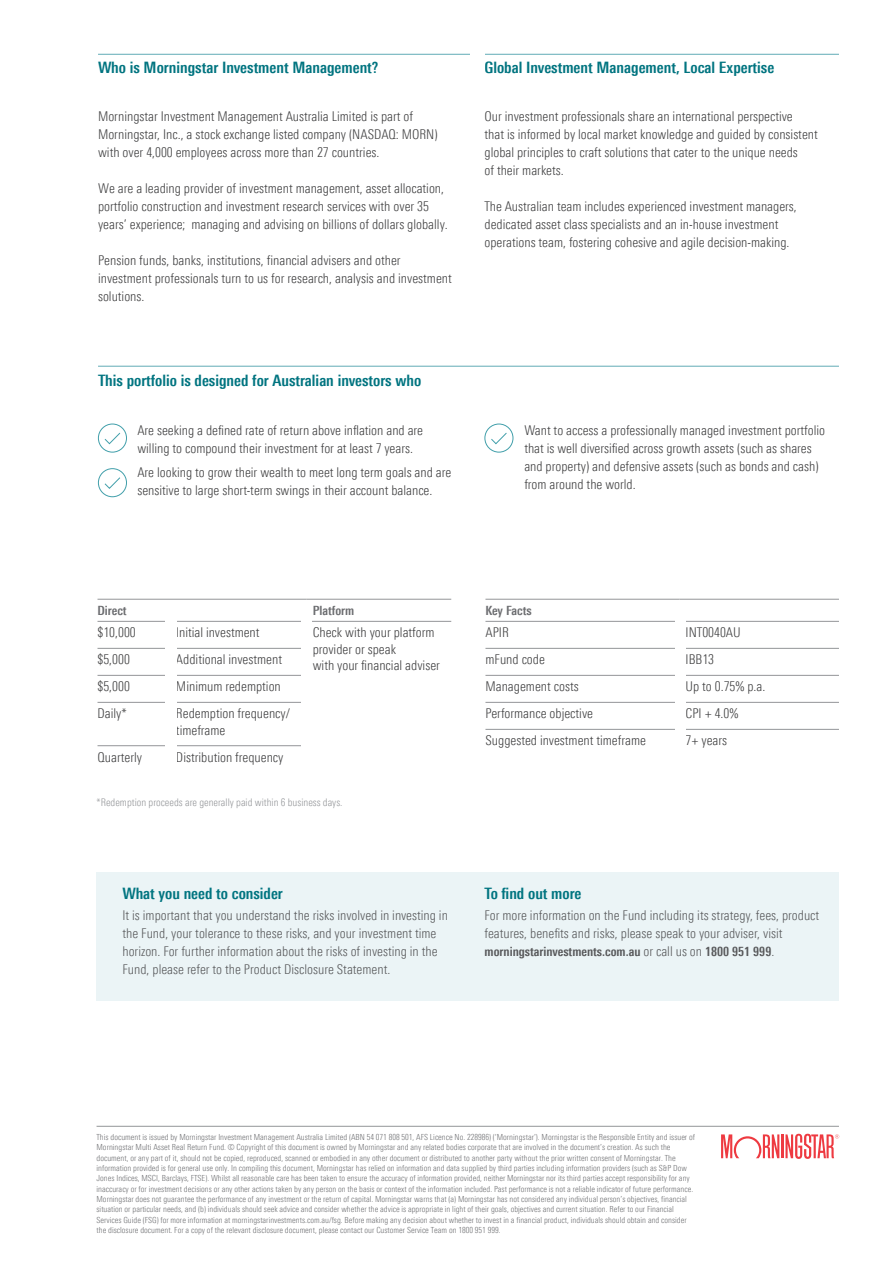
<style>
.page{position:relative;width:893px;height:1263px;background:#fff}
.page>*{position:absolute;margin:0;border:0;box-sizing:border-box;transform-origin:0 0}
.t1{font:700 condensed 15.75px "Univers Nextfor MORN";color:#007480}
.t2{font:300 condensed 13.5px/18px "Univers Nextfor MORN";color:#3e3e3f}
.t3{font:300 condensed 13.5px/18px "Univers Nextfor MORN";color:#57585a}
.t4{font:700 condensed 12.75px "Univers Nextfor MORN";color:#57585a}
.t5{font:700 condensed 12.75px "Univers Nextfor MORN";color:#6c6d70}
.t6{font:300 condensed 10.5px "Univers Nextfor MORN";color:#939598}
.t7{font:8.4px/10.4px "Univers Nextfor MORNPC Cn";color:#6c6d70}
.s1{font-family:"Univers Nextfor MORNPC Cn";font-weight:400;font-stretch:normal}
.s2{font-weight:300;font-size:13.5px}
</style>
<div class="page">
<div style="left:97px;top:873px;width:742px;height:128px;background:#ebf4f6"></div>
<hr style="left:98px;top:54px;width:741px;height:1px;background:#61abb6">
<hr style="left:98px;top:366px;width:741px;height:1px;background:#61abb6">
<hr style="left:97px;top:1126px;width:742px;height:1px;background:#939598">
<hr style="left:781px;top:1134px;width:2px;height:24px;background:#ee3a41">
<svg style="left:721px;top:1134px;width:58px;height:24px"></svg>
<svg style="left:785px;top:1134px;width:54px;height:25px"></svg>
<div style="left:484px;top:424px;width:29px;height:28px;border:1px solid #419faa;border-radius:50%"></div>
<svg style="left:491px;top:432px;width:16px;height:13px"></svg>
<div style="left:98px;top:424px;width:29px;height:28px;border:1px solid #419faa;border-radius:50%"></div>
<svg style="left:104px;top:432px;width:17px;height:13px"></svg>
<div style="left:98px;top:468px;width:29px;height:29px;border:1px solid #419faa;border-radius:50%"></div>
<svg style="left:104px;top:477px;width:16px;height:12px"></svg>
<div style="left:470px;top:40px;width:15px;height:43px;background:#fff"></div>
<hr style="left:98px;top:599px;width:72px;height:1px;background:#939598">
<hr style="left:170px;top:599px;width:137px;height:1px;background:#939598">
<hr style="left:307px;top:599px;width:144px;height:1px;background:#939598">
<hr style="left:98px;top:621px;width:72px;height:1px;background:#939598">
<hr style="left:170px;top:621px;width:137px;height:1px;background:#939598">
<hr style="left:307px;top:621px;width:144px;height:1px;background:#939598">
<hr style="left:98px;top:648px;width:72px;height:1px;background:#939598">
<hr style="left:170px;top:648px;width:137px;height:1px;background:#939598">
<hr style="left:98px;top:675px;width:72px;height:1px;background:#939598">
<hr style="left:170px;top:675px;width:137px;height:1px;background:#939598">
<hr style="left:98px;top:702px;width:72px;height:1px;background:#939598">
<hr style="left:170px;top:702px;width:137px;height:1px;background:#939598">
<hr style="left:98px;top:745px;width:72px;height:1px;background:#939598">
<hr style="left:170px;top:745px;width:137px;height:1px;background:#939598">
<div style="left:165px;top:605px;width:11px;height:180px;background:#fff"></div>
<div style="left:301px;top:614px;width:11px;height:179px;background:#fff"></div>
<hr style="left:485px;top:599px;width:195px;height:1px;background:#939598">
<hr style="left:680px;top:599px;width:159px;height:1px;background:#939598">
<hr style="left:485px;top:621px;width:195px;height:1px;background:#939598">
<hr style="left:680px;top:621px;width:159px;height:1px;background:#939598">
<hr style="left:485px;top:648px;width:195px;height:1px;background:#939598">
<hr style="left:680px;top:648px;width:159px;height:1px;background:#939598">
<hr style="left:485px;top:675px;width:195px;height:1px;background:#939598">
<hr style="left:680px;top:675px;width:159px;height:1px;background:#939598">
<hr style="left:485px;top:702px;width:195px;height:1px;background:#939598">
<hr style="left:680px;top:702px;width:159px;height:1px;background:#939598">
<hr style="left:485px;top:729px;width:195px;height:1px;background:#939598">
<hr style="left:680px;top:729px;width:159px;height:1px;background:#939598">
<div style="left:675px;top:614px;width:11px;height:179px;background:#fff"></div>
<p class="t1" style="left:98px;top:58px;width:282px">Who is Morningstar Investment Management?</p>
<p class="t2" style="left:98px;top:107px;width:341px">Morningstar Investment Management Australia Limited is part of<br>Morningstar, Inc., a stock exchange listed company (NASDAQ: MORN) with over 4,000 employees across more than 27 countries.</p>
<p class="t2" style="left:98px;top:179px;width:351px">We are a leading provider of <span class="s1">investment management,</span> asset allocation, portfolio construction and investment research services with over 35 years’ experience; managing and advising on billions of dollars globally.</p>
<p class="t2" style="left:98px;top:251px;width:355px">Pension funds, banks, institutions, financial advisers and other investment professionals turn to us for research, analysis and investment solutions.</p>
<p class="t1" style="left:98px;top:371px;width:325px">This portfolio is designed for Australian investors who</p>
<p class="t2" style="left:137px;top:421px;width:287px">Are seeking a defined rate of return above inflation and are willing to compound their investment for at least 7 years.</p>
<p class="t2" style="left:137px;top:463px;width:315px">Are looking to grow their wealth to meet long term goals and are sensitive to large short-term swings in their account balance.</p>
<p class="t1" style="left:484px;top:58px;width:291px">Global Investment Management, Local Expertise</p>
<p class="t2" style="left:484px;top:107px;width:335px">Our investment professionals share an international perspective<br>that is informed by local market knowledge and guided by consistent global principles to craft solutions that cater to the unique needs<br>of their markets.</p>
<p class="t2" style="left:484px;top:197px;width:314px">The Australian team includes experienced investment managers, dedicated asset class specialists and an in-house investment operations team, fostering cohesive and agile decision-making.</p>
<p class="t2" style="left:524px;top:421px;width:302px">Want to access a professionally managed investment portfolio that is well diversified across growth assets (such as shares and property) and defensive assets (such as bonds and cash) from around the world.</p>
<p class="t5" style="left:98px;top:603px;width:31px">Direct</p>
<p class="t5" style="left:313px;top:603px;width:43px">Platform</p>
<p class="t2" style="left:98px;top:624px;width:40px">$<span class="s1">1</span>0,000</p>
<p class="t2" style="left:176px;top:624px;width:85px">Initial investment</p>
<p class="t2" style="left:313px;top:624px;width:129px;line-height:16.2px">Check with your platform provider or speak<br>with your financial adviser</p>
<p class="t2" style="left:98px;top:651px;width:34px">$5,000</p>
<p class="t2" style="left:176px;top:651px;width:108px">Additional investment</p>
<p class="t2" style="left:98px;top:678px;width:34px">$5,000</p>
<p class="t2" style="left:176px;top:678px;width:106px">Minimum redemption</p>
<p class="t2" style="left:98px;top:705px;width:31px">Daily*</p>
<p class="t2" style="left:176px;top:705px;width:116px;line-height:16.2px">Redemption frequency/ timeframe</p>
<p class="t2" style="left:98px;top:748px;width:46px">Quarterly</p>
<p class="t2" style="left:176px;top:748px;width:109px">Distribution frequency</p>
<p class="t6" style="left:97px;top:796px;width:247px">*Redemption proceeds are generally paid within 6 business days.</p>
<p class="t1" style="left:122px;top:884px;width:162px">What you need to consider</p>
<p class="t3" style="left:122px;top:907px;width:327px">It is important that you understand the risks involved in investing in the Fund, your tolerance to these risks, and your investment time horizon. For further information about the risks of investing in the Fund, please refer to the Product Disclosure Statement.</p>
<p class="t5" style="left:485px;top:603px;width:48px">Key Facts</p>
<p class="t2" style="left:485px;top:624px;width:25px">APIR</p>
<p class="t2" style="left:686px;top:624px;width:57px">INT0040AU</p>
<p class="t2" style="left:485px;top:651px;width:61px">mFund code</p>
<p class="t2" style="left:686px;top:651px;width:30px">IBB13</p>
<p class="t2" style="left:485px;top:678px;width:95px">Management costs</p>
<p class="t2" style="left:686px;top:678px;width:81px">Up to 0.<span class="s1">75</span>% p.a.</p>
<p class="t2" style="left:485px;top:705px;width:109px">Performance objective</p>
<p class="t2" style="left:686px;top:705px;width:54px">CPI + 4.0%</p>
<p class="t2" style="left:485px;top:732px;width:162px">Suggested investment timeframe</p>
<p class="t2" style="left:686px;top:732px;width:43px">7+ years</p>
<p class="t1" style="left:485px;top:884px;width:98px">To find out more</p>
<p class="t3" style="left:485px;top:907px;width:336px">For more information on the Fund including its strategy, fees, product features, benefits and risks, please speak to your adviser, visit</p>
<p class="t4" style="left:485px;top:944px;width:291px">morningstarinvestments.com.au <span class="s2">or call us on</span> 1800 951 999<span class="s2">.</span></p>
<p class="t7" style="left:97px;top:1132px;width:600px">This document is issued by Morningstar Investment Management Australia Limited (ABN 54 071 808 501, AFS Licence No. 228986) (‘Morningstar’). Morningstar is the Responsible Entity and issuer of Morningstar Multi Asset Real Return Fund. © Copyright of this document is owned by Morningstar and any related bodies corporate that are involved in the document’s creation. As such the document, or any part of it, should not be copied, reproduced, scanned or embodied in any other document or distributed to another party without the prior written consent of Morningstar. The information provided is for general use only. In compiling this document, Morningstar has relied on information and data supplied by third parties including information providers (such as S&amp;P Dow Jones Indices, MSCI, Barclays, FTSE). Whilst all reasonable care has been taken to ensure the accuracy of information provided, neither Morningstar nor its third parties accept responsibility for any inaccuracy or for investment decisions or any other actions taken by any person on the basis or context of the information included. Past performance is not a reliable indicator of future performance.<br>Morningstar does not guarantee the performance of any investment or the return of capital. Morningstar warns that (a) Morningstar has not considered any individual person’s objectives, financial situation or particular needs, and (b) individuals should seek advice and consider whether the advice is appropriate in light of their goals, objectives and current situation. Refer to our Financial Services Guide (FSG) for more information at morningstarinvestments.com.au/fsg. Before making any decision about whether to invest in a financial product, individuals should obtain and consider the disclosure document. For a copy of the relevant disclosure document, please contact our Customer Service Team on 1800 951 999.</p>
</div>
